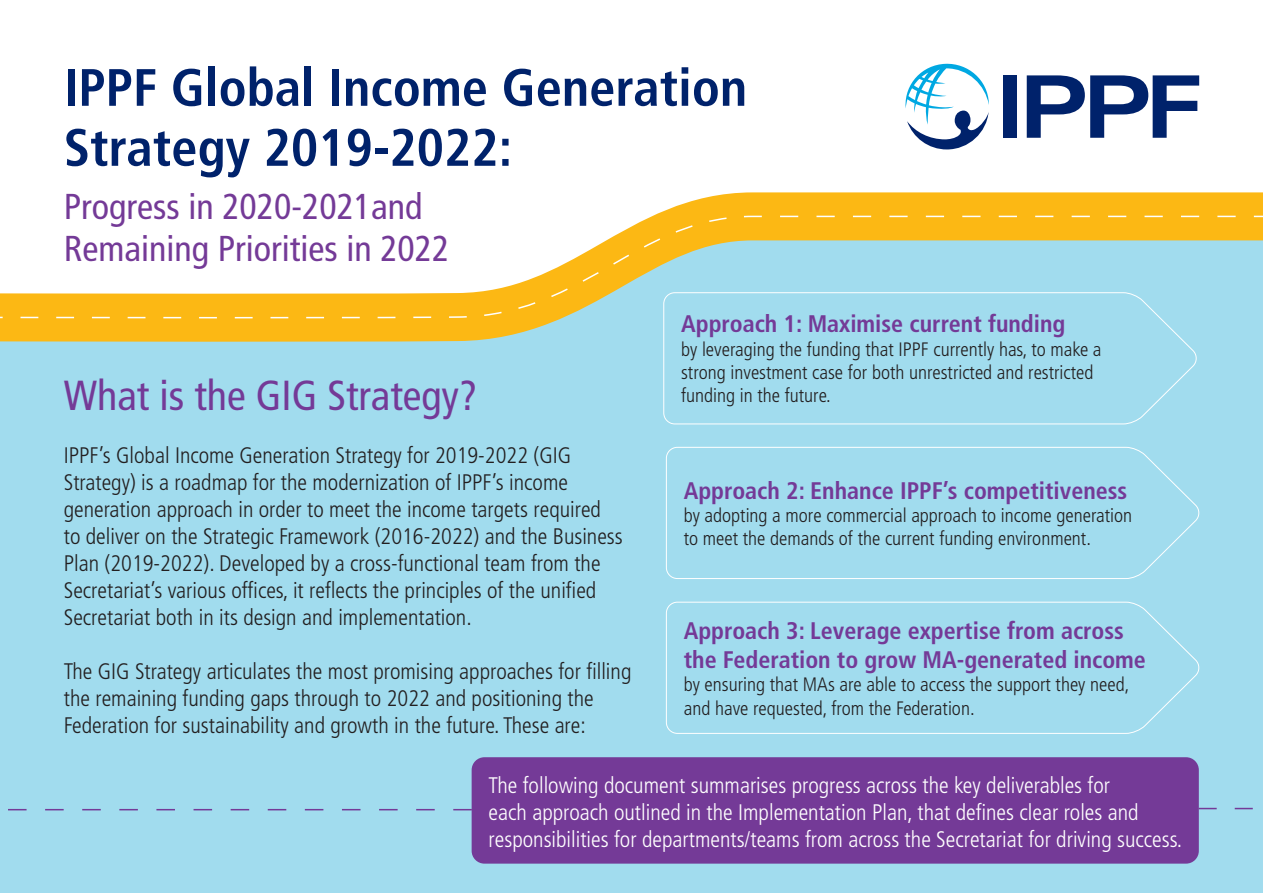
<style>
.page{position:relative;width:1263px;height:893px;background:#fff}
.page>*{position:absolute;margin:0;border:0;box-sizing:border-box;transform-origin:0 0}
.t1{font:700 condensed 52.5px/60px "Frutiger LT Std";color:#00226b}
.t2{font:condensed 42px "Frutiger LT Std";color:#743a97}
.t3{font:condensed 36px/42px "Frutiger LT Std";color:#743a97}
.t4{font:700 condensed 24px/28.8px "Frutiger LT Std";color:#743a97}
.t5{font:300 condensed 22.5px/27px "Frutiger LT Std";color:#231f20}
.t6{font:300 condensed 22.5px/27px "Frutiger LT Std";color:#fff}
.t7{font:300 condensed 19.5px/23.4px "Frutiger LT Std";color:#231f20}
</style>
<div class="page">
<div style="left:0;top:365px;width:1263px;height:528px;background:#a1dcee"></div>
<div style="left:1003px;top:75px;width:14px;height:63px;background:#00226b"></div>
<svg style="left:1027px;top:75px;width:172px;height:63px"></svg>
<svg style="left:905px;top:64px;width:84px;height:85px"></svg>
<svg style="left:0;top:192px;width:1263px;height:173px"></svg>
<svg style="left:0;top:215px;width:1263px;height:104px"></svg>
<div style="left:663px;top:292px;width:535px;height:133px;background:#a1dcee"></div>
<div style="left:666px;top:447px;width:535px;height:132px;background:#a1dcee"></div>
<div style="left:666px;top:601px;width:535px;height:133px;background:#a1dcee"></div>
<svg style="left:0;top:809px;width:472px;height:1px"></svg>
<svg style="left:1199px;top:808px;width:64px;height:1px"></svg>
<div style="left:472px;top:757px;width:727px;height:107px;background:#743a97;border-radius:13px"></div>
<p class="t1" style="left:64px;top:58px;width:685px">IPPF Global Income Generation<br>Strategy 2019-2022:</p>
<p class="t3" style="left:64px;top:186px;width:387px">Progress in 2020-2021and<br>Remaining Priorities in 2022</p>
<p class="t2" style="left:64px;top:371px;width:415px">What is the GIG Strategy?</p>
<p class="t5" style="left:64px;top:442px;width:560px">IPPF’s Global Income Generation Strategy for 2019-2022 (GIG Strategy) is a roadmap for the modernization of IPPF’s income generation approach in order to meet the income targets required to deliver on the Strategic Framework (2016-2022) and the Business Plan (2019-2022). Developed by a cross-functional team from the Secretariat’s various offices, it reflects the principles of the unified Secretariat both in its design and implementation.</p>
<p class="t5" style="left:64px;top:658px;width:569px">The GIG Strategy articulates the most promising approaches for filling the remaining funding gaps through to 2022 and positioning the<br>Federation for sustainability and growth in the future. These are:</p>
<p class="t4" style="left:681px;top:310px;width:386px">Approach 1: Maximise current funding</p>
<p class="t7" style="left:681px;top:337px;width:422px">by leveraging the funding that IPPF currently has, to make a strong investment case for both unrestricted and restricted funding in the future.</p>
<p class="t4" style="left:684px;top:476px;width:445px">Approach 2: Enhance IPPF’s competitiveness</p>
<p class="t7" style="left:684px;top:504px;width:450px">by adopting a more commercial approach to income generation to meet the demands of the current funding environment.</p>
<p class="t4" style="left:684px;top:616px;width:464px">Approach 3: Leverage expertise from across the Federation to grow MA-generated income</p>
<p class="t7" style="left:684px;top:673px;width:447px">by ensuring that MAs are able to access the support they need, and have requested, from the Federation.</p>
<p class="t6" style="left:489px;top:772px;width:695px">The following document summarises progress across the key deliverables for<br>each approach outlined in the Implementation Plan, that defines clear roles and responsibilities for departments/teams from across the Secretariat for driving success.</p>
</div>
